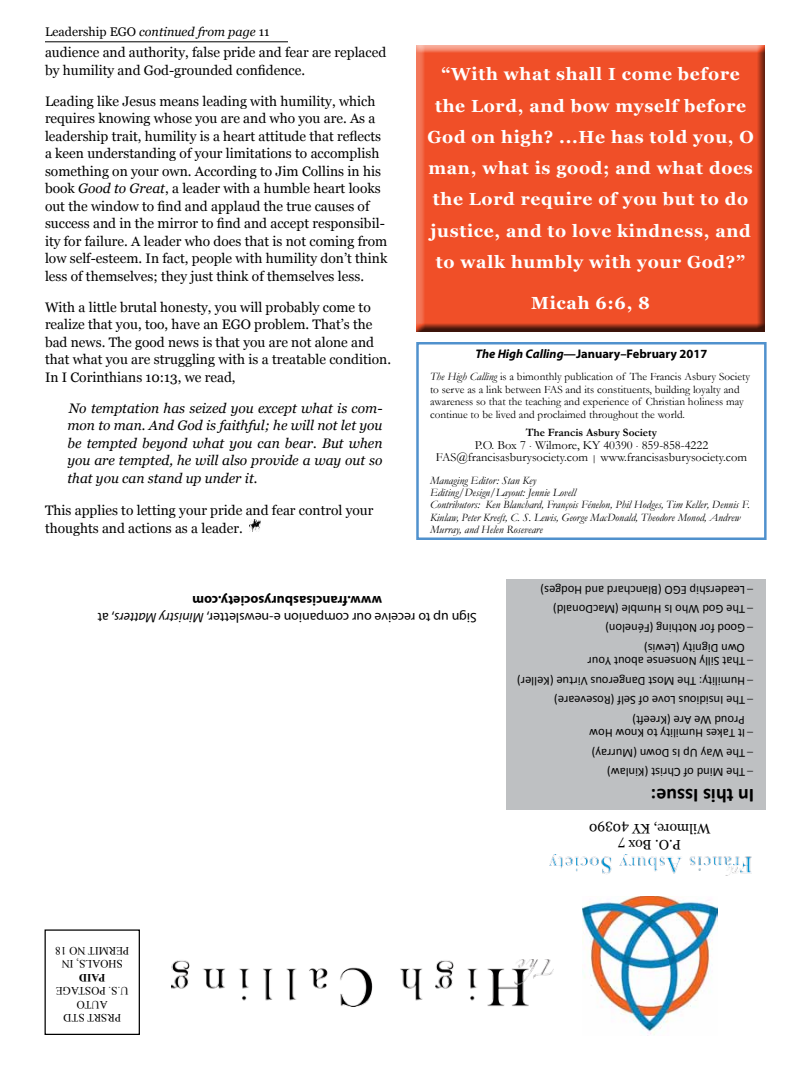
<style>
.page{position:relative;width:810px;height:1080px;background:#fff}
.page>*{position:absolute;margin:0;border:0;box-sizing:border-box;transform-origin:0 0}
.t1{font:700 20px "Calibri";color:#000}
.t2{font:700 17.5px/31.2px "Georgia";letter-spacing:.04em;color:#fff;text-align:center}
.t3{font:13.75px/17.5px "Georgia";color:#000}
.t4{font:italic 13.75px/17.5px "Georgia";color:#000;text-align:justify}
.t5{font:13.75px/16.5px "Myriad Pro";color:#000;text-align:center}
.t6{font:12.5px/19.4px "Calibri";color:#000}
.t7{font:12.5px/12.5px "Garamond";color:#000;text-align:center}
.t8{font:700 12.5px "Myriad Pro";color:#000}
.t9{font:italic 12.5px "Georgia";color:#000}
.t10{font:11.25px/12.5px "Garamond";color:#000}
.t11{font:italic 11.25px/12.5px "Garamond";color:#000}
.t12{font:11.25px/13.5px "Times New Roman";color:#000;text-align:center}
.t13{font:700 11.25px "Garamond";color:#000}
.t14{font:700 11.25px "Times New Roman";color:#000}
.s1{font-style:normal}
.s2{font-style:italic}
.s3{font-size:8.88px}
.s4{font-weight:700}
.s5{font-family:"Minion Pro"}
</style>
<div class="page">
<div style="left:45px;top:929px;width:95px;height:106px;border:1px solid #000"></div>
<img style="left:582px;top:897px;width:135px;height:138px">
<div style="left:416px;top:342px;width:351px;height:198px;border:2px solid #5091cd"></div>
<img style="left:549px;top:854px;width:203px;height:21px">
<img style="left:171px;top:959px;width:382px;height:47px">
<div style="left:506px;top:580px;width:259px;height:230px;background:#bec0c2"></div>
<svg style="left:250px;top:519px;width:10px;height:13px"></svg>
<hr style="left:45px;top:41px;width:243px;height:1px;background:#000">
<div style="left:415px;top:45px;width:359px;height:287px;background:#000;opacity:.75"></div>
<p class="t9" style="left:45px;top:24px;width:226px"><span class="s1">Leadership EGO</span> continued from page <span class="s1">11</span></p>
<p class="t3" style="left:45px;top:44px;width:343px">audience and authority, false pride and fear are replaced by humility and God-grounded confidence.</p>
<p class="t3" style="left:45px;top:92px;width:344px">Leading like Jesus means leading with humility, which requires knowing whose you are and who you are. As a leadership trait, humility is a heart attitude that reflects a keen understanding of your limitations to accomplish something on your own. According to Jim Collins in his book <span class="s2">Good to Great</span>, a leader with a humble heart looks out the window to find and applaud the true causes of success and in the mirror to find and accept responsibil&shy;ity for failure. A leader who does that is not coming from low self-esteem. In fact, people with humility don’t think less of themselves; they just think of themselves less.</p>
<p class="t3" style="left:45px;top:298px;width:348px">With a little brutal honesty, you will probably come to realize that you, too, have an EGO problem. That’s the bad news. The good news is that you are not alone and that what you are struggling with is a treatable condition.<br>In I Corinthians 10:13, we read,</p>
<p class="t4" style="left:67px;top:399px;width:317px">No temptation has seized you except what is com&shy;mon to man. And God is faithful; he will not let you be tempted beyond what you can bear. But when you are tempted, he will also provide a way out so that you can stand up under it.</p>
<p class="t3" style="left:45px;top:502px;width:330px">This applies to letting your pride and fear control your thoughts and actions as a leader.</p>
<p class="t2" style="left:427px;top:59px;width:328px">“With what shall I come before the Lord, and bow myself before<br>God on high? ...He has told you, O man, what is good; and what does the Lord require of you but to do justice, and to love kindness, and to walk humbly with your God?”</p>
<p class="t2" style="left:531px;top:287px;width:120px">Micah 6:6, 8</p>
<p class="t8" style="left:475px;top:346px;width:233px"><span class="s2">The High Calling</span>—January–February 2017</p>
<p class="t10" style="left:430px;top:370px;width:322px"><span class="s2">The High Calling</span> is a bimonthly publication of The Francis Asbury Society to serve as a link between FAS and its constituents, building loyalty and awareness so that the teaching and experience of Christian holiness may continue to be lived and proclaimed throughout the world.</p>
<p class="t13" style="left:526px;top:425px;width:133px">The Francis Asbury Society</p>
<p class="t7" style="left:436px;top:438px;width:313px">P.O. Box 7 <span class="s3">∙</span> Wilmore, KY 40390 <span class="s3">∙</span> 859-858-4222<br>FAS@francisasburysociety.com <span class="s3">|</span> www.francisasburysociety.com</p>
<p class="t11" style="left:430px;top:473px;width:321px">Managing Editor: Stan Key<br>Editing/Design/Layout: Jennie Lovell<br>Contributors: Ken Blanchard, François Fénelon, Phil Hodges, Tim Keller, Dennis F.<br>Kinlaw, Peter Kreeft, C. S. Lewis, George MacDonald, Theodore Monod, Andrew Murray, and Helen Roseveare</p>
<p class="t5" style="left:477px;top:626px;width:381px;rotate:-180deg">Sign up to receive our companion e-newsletter, <span class="s2">Ministry Matters</span>, at <span class="s4">www.francisasburysociety.com</span></p>
<p class="t12" style="left:129px;top:971px;width:76px;rotate:-180deg">SHOALS, IN<br>PERMIT NO 18</p>
<p class="t14" style="left:106px;top:985px;width:28px;rotate:-180deg">PAID</p>
<p class="t12" style="left:129px;top:1025px;width:74px;rotate:-180deg">PRSRT STD<br>AUTO<br>U.S. POSTAGE</p>
<p class="t6" style="left:754px;top:658px;width:215px;text-indent:9px;rotate:-180deg">Own Dignity (Lewis)<br><span class="s5">−</span>Good for Nothing (Fénelon)<br><span class="s5">−</span>The God Who Is Humble (MacDonald) <span class="s5">−</span>Leadership EGO (Blanchard and Hodges)</p>
<p class="t6" style="left:754px;top:730px;width:238px;text-indent:9px;rotate:-180deg">Proud We Are (Kreeft)<br><span class="s5">−</span>The Insidious Love of Self (Roseveare) <span class="s5">−</span>Humility: The Most Dangerous Virtue (Keller) <span class="s5">−</span>That Silly Nonsense about Your</p>
<p class="t6" style="left:754px;top:782px;width:166px;rotate:-180deg"><span class="s5">−</span>The Mind of Christ (Kinlaw) <span class="s5">−</span>The Way Up Is Down (Murray) <span class="s5">−</span>It Takes Humility to Know How</p>
<h1 class="t1" style="left:754px;top:808px;width:105px;rotate:-180deg">In this Issue:</h1>
<p class="t3" style="left:711px;top:853px;width:123px;line-height:16.5px;text-align:center;rotate:-180deg">P.O. Box 7<br>Wilmore, KY 40390</p>
</div>
